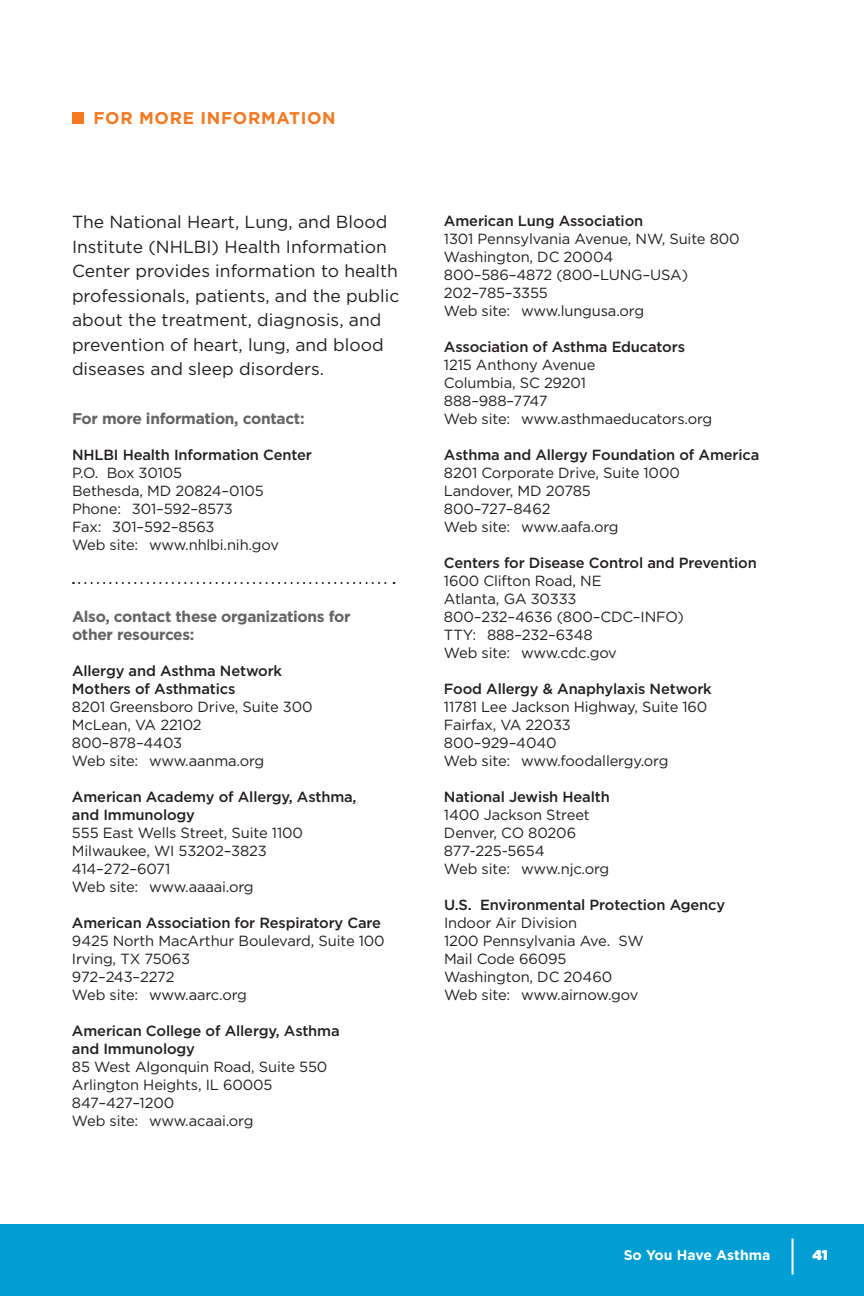
<style>
.page{position:relative;width:864px;height:1296px;background:#fff}
.page>*{position:absolute;margin:0;border:0;box-sizing:border-box;transform-origin:0 0}
.t1{font:17.6px/24.4px "Gotham";color:#231f20}
.t2{font:700 17px "Gotham";letter-spacing:.04em;color:#f47921}
.t3{font:700 15.6px/18px "Gotham";letter-spacing:-.02em;color:#636366}
.t4{font:14.6px/18px "Gotham";letter-spacing:-.01em;color:#231f20}
.t5{font:500 14.6px/18px "Gotham";letter-spacing:-.01em;color:#231f20}
.t6{font:700 14px "Gotham";color:#fff}
.t7{font:900 14px "Gotham";color:#fff}
</style>
<div class="page">
<div style="left:72px;top:113px;width:12px;height:11px;background:#f47921"></div>
<svg style="left:73px;top:582px;width:322px;height:2px"></svg>
<div style="left:0;top:1224px;width:864px;height:72px;background:#009ed3"></div>
<hr style="left:792px;top:1239px;width:2px;height:36px;background:#fff">
<p class="t2" style="left:93px;top:108px;width:244px">FOR MORE INFORMATION</p>
<p class="t1" style="left:72px;top:210px;width:329px">The National Heart, Lung, and Blood Institute (NHLBI) Health Information Center provides information to health professionals, patients, and the public about the treatment, diagnosis, and prevention of heart, lung, and blood diseases and sleep disorders.</p>
<p class="t3" style="left:72px;top:409px;width:234px">For more information, contact:</p>
<p class="t5" style="left:72px;top:445px;width:241px">NHLBI Health Information Center</p>
<p class="t4" style="left:72px;top:463px;width:112px">P.O. Box 30105</p>
<p class="t4" style="left:72px;top:481px;width:193px">Bethesda, MD 20824–0105</p>
<p class="t4" style="left:72px;top:499px;width:162px">Phone: 301–592–8573</p>
<p class="t4" style="left:72px;top:517px;width:144px">Fax: 301–592–8563</p>
<p class="t4" style="left:72px;top:535px;width:209px">Web site: www.nhlbi.nih.gov</p>
<p class="t3" style="left:72px;top:607px;width:280px">Also, contact these organizations for other resources:</p>
<p class="t5" style="left:72px;top:661px;width:212px">Allergy and Asthma Network<br>Mothers of Asthmatics</p>
<p class="t4" style="left:72px;top:697px;width:242px">8201 Greensboro Drive, Suite 300<br>McLean, VA 22102</p>
<p class="t4" style="left:72px;top:733px;width:112px">800–878–4403</p>
<p class="t4" style="left:72px;top:751px;width:194px">Web site: www.aanma.org</p>
<p class="t5" style="left:72px;top:787px;width:286px">American Academy of Allergy, Asthma, and Immunology</p>
<p class="t4" style="left:72px;top:823px;width:233px">555 East Wells Street, Suite 1100</p>
<p class="t4" style="left:72px;top:841px;width:196px">Milwaukee, WI 53202–3823</p>
<p class="t4" style="left:72px;top:859px;width:100px">414–272–6071</p>
<p class="t4" style="left:72px;top:877px;width:183px">Web site: www.aaaai.org</p>
<p class="t5" style="left:72px;top:913px;width:311px">American Association for Respiratory Care</p>
<p class="t4" style="left:72px;top:931px;width:314px">9425 North MacArthur Boulevard, Suite 100</p>
<p class="t4" style="left:72px;top:949px;width:120px">Irving, TX 75063</p>
<p class="t4" style="left:72px;top:967px;width:104px">972–243–2272</p>
<p class="t4" style="left:72px;top:985px;width:176px">Web site: www.aarc.org</p>
<p class="t5" style="left:72px;top:1021px;width:269px">American College of Allergy, Asthma and Immunology</p>
<p class="t4" style="left:72px;top:1057px;width:257px">85 West Algonquin Road, Suite 550</p>
<p class="t4" style="left:72px;top:1075px;width:202px">Arlington Heights, IL 60005</p>
<p class="t4" style="left:72px;top:1093px;width:104px">847–427–1200</p>
<p class="t4" style="left:72px;top:1111px;width:183px">Web site: www.acaai.org</p>
<p class="t5" style="left:444px;top:211px;width:201px">American Lung Association</p>
<p class="t4" style="left:444px;top:229px;width:297px">1301 Pennsylvania Avenue, NW, Suite 800</p>
<p class="t4" style="left:444px;top:247px;width:171px">Washington, DC 20004</p>
<p class="t4" style="left:444px;top:265px;width:246px">800–586–4872 (800–LUNG–USA)</p>
<p class="t4" style="left:444px;top:283px;width:105px">202–785–3355</p>
<p class="t4" style="left:444px;top:301px;width:202px">Web site: www.lungusa.org</p>
<p class="t5" style="left:444px;top:337px;width:243px">Association of Asthma Educators</p>
<p class="t4" style="left:444px;top:355px;width:153px">1215 Anthony Avenue</p>
<p class="t4" style="left:444px;top:373px;width:144px">Columbia, SC 29201</p>
<p class="t4" style="left:444px;top:391px;width:105px">888–988–7747</p>
<p class="t4" style="left:444px;top:409px;width:270px">Web site: www.asthmaeducators.org</p>
<p class="t5" style="left:444px;top:445px;width:317px">Asthma and Allergy Foundation of America</p>
<p class="t4" style="left:444px;top:463px;width:237px">8201 Corporate Drive, Suite 1000<br>Landover, MD 20785</p>
<p class="t4" style="left:444px;top:499px;width:108px">800–727–8462</p>
<p class="t4" style="left:444px;top:517px;width:176px">Web site: www.aafa.org</p>
<p class="t5" style="left:444px;top:553px;width:314px">Centers for Disease Control and Prevention</p>
<p class="t4" style="left:444px;top:571px;width:159px">1600 Clifton Road, NE</p>
<p class="t4" style="left:444px;top:589px;width:134px">Atlanta, GA 30333</p>
<p class="t4" style="left:444px;top:607px;width:241px">800–232–4636 (800–CDC–INFO)</p>
<p class="t4" style="left:444px;top:625px;width:150px">TTY: 888–232–6348</p>
<p class="t4" style="left:444px;top:643px;width:174px">Web site: www.cdc.gov</p>
<p class="t5" style="left:444px;top:679px;width:269px">Food Allergy &amp; Anaphylaxis Network</p>
<p class="t4" style="left:444px;top:697px;width:265px">11781 Lee Jackson Highway, Suite 160</p>
<p class="t4" style="left:444px;top:715px;width:128px">Fairfax, VA 22033</p>
<p class="t4" style="left:444px;top:733px;width:114px">800–929–4040</p>
<p class="t4" style="left:444px;top:751px;width:226px">Web site: www.foodallergy.org</p>
<p class="t5" style="left:444px;top:787px;width:167px">National Jewish Health</p>
<p class="t4" style="left:444px;top:805px;width:147px">1400 Jackson Street</p>
<p class="t4" style="left:444px;top:823px;width:134px">Denver, CO 80206</p>
<p class="t4" style="left:444px;top:841px;width:102px">877-225-5654</p>
<p class="t4" style="left:444px;top:860px;width:167px">Web site: www.njc.org</p>
<p class="t5" style="left:444px;top:895px;width:283px">U.S. Environmental Protection Agency</p>
<p class="t4" style="left:444px;top:914px;width:135px">Indoor Air Division</p>
<p class="t4" style="left:444px;top:932px;width:201px">1200 Pennsylvania Ave. SW<br>Mail Code 66095</p>
<p class="t4" style="left:444px;top:968px;width:170px">Washington, DC 20460</p>
<p class="t4" style="left:444px;top:985px;width:196px">Web site: www.airnow.gov</p>
<p class="t6" style="left:624px;top:1247px;width:148px">So You Have Asthma</p>
<p class="t7" style="left:813px;top:1247px;width:17px">41</p>
</div>
